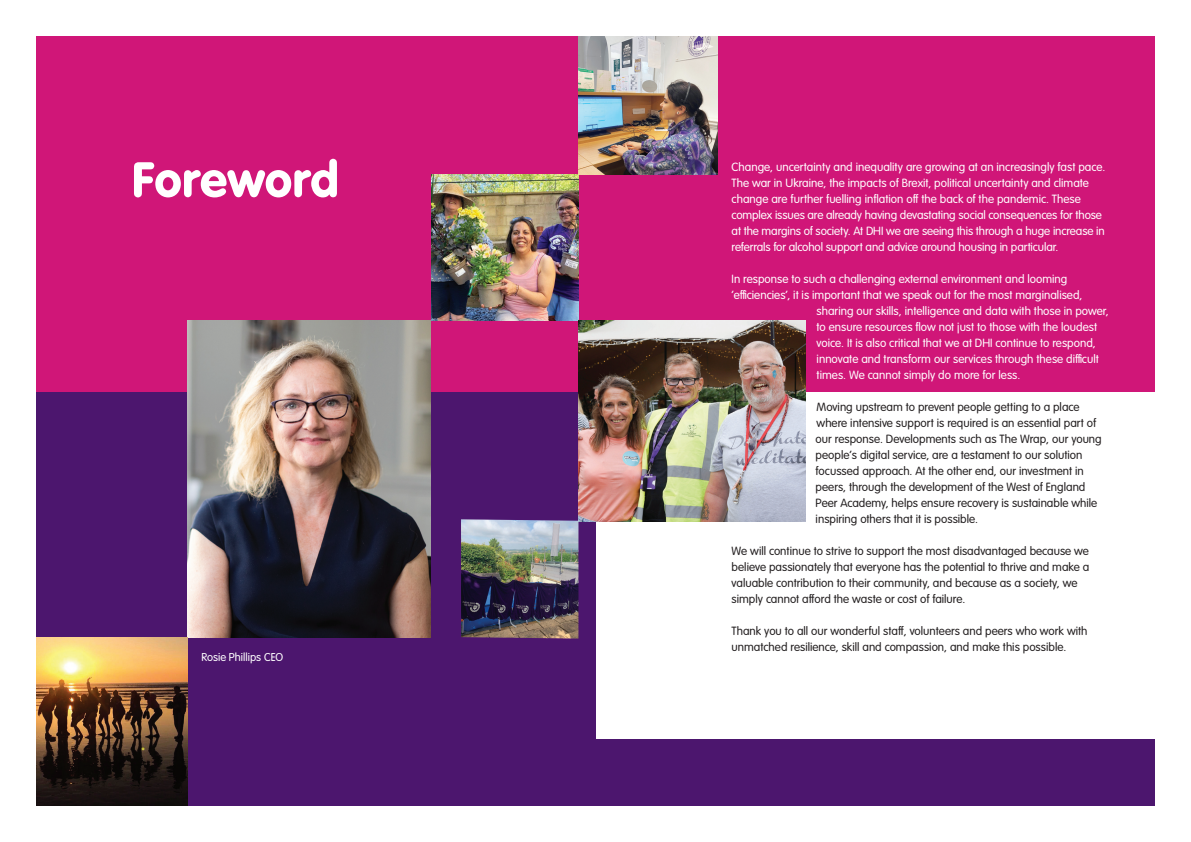
<style>
.page{position:relative;width:1191px;height:842px;background:#fff}
.page>*{position:absolute;margin:0;border:0;box-sizing:border-box;transform-origin:0 0}
.t1{font:52px "VAG Rundschrift D";letter-spacing:-.015em;color:#fff}
.t2{font:300 12.5px/16px "VAG Rundschrift D";color:#fff}
.t3{font:300 12.5px/16px "VAG Rundschrift D";color:#231f20}
.t4{font:300 12px "VAG Rundschrift D";color:#fff}
</style>
<div class="page">
<div style="left:573px;top:740px;width:582px;height:66px;background:#4c166e"></div>
<div style="left:36px;top:36px;width:559px;height:770px;background:#4c166e"></div>
<div style="left:36px;top:36px;width:1119px;height:355px;background:#d01678"></div>
<img style="left:187px;top:320px;width:244px;height:317px">
<img style="left:431px;top:174px;width:147px;height:146px">
<img style="left:36px;top:638px;width:151px;height:168px">
<img style="left:578px;top:320px;width:227px;height:201px">
<img style="left:578px;top:37px;width:139px;height:137px">
<img style="left:461px;top:519px;width:117px;height:120px">
<h1 class="t1" style="left:131px;top:149px;width:209px">Foreword</h1>
<p class="t2" style="left:731px;top:159px;width:375px">Change, uncertainty and inequality are growing at an increasingly fast pace.<br>The war in Ukraine, the impacts of Brexit, political uncertainty and climate change are further fuelling inflation off the back of the pandemic. These complex issues are already having devastating social consequences for those at the margins of society. At DHI we are seeing this through a huge increase in referrals for alcohol support and advice around housing in particular.</p>
<p class="t2" style="left:731px;top:271px;width:337px">In response to such a challenging external environment and looming</p>
<p class="t2" style="left:731px;top:287px;width:352px">‘efficiencies’, it is important that we speak out for the most marginalised,</p>
<p class="t2" style="left:816px;top:303px;width:294px">sharing our skills, intelligence and data with those in power,</p>
<p class="t2" style="left:816px;top:319px;width:282px">to ensure resources flow not just to those with the loudest</p>
<p class="t2" style="left:816px;top:335px;width:281px">voice. It is also critical that we at DHI continue to respond,</p>
<p class="t2" style="left:816px;top:351px;width:284px">innovate and transform our services through these difficult</p>
<p class="t2" style="left:816px;top:367px;width:205px">times. We cannot simply do more for less.</p>
<p class="t3" style="left:815px;top:399px;width:288px">Moving upstream to prevent people getting to a place where intensive support is required is an essential part of our response. Developments such as The Wrap, our young people’s digital service, are a testament to our solution focussed approach. At the other end, our investment in peers, through the development of the West of England Peer Academy, helps ensure recovery is sustainable while inspiring others that it is possible.</p>
<p class="t3" style="left:731px;top:543px;width:359px">We will continue to strive to support the most disadvantaged because we believe passionately that everyone has the potential to thrive and make a valuable contribution to their community, and because as a society, we simply cannot afford the waste or cost of failure.</p>
<p class="t3" style="left:731px;top:623px;width:357px">Thank you to all our wonderful staff, volunteers and peers who work with unmatched resilience, skill and compassion, and make this possible.</p>
<p class="t4" style="left:201px;top:650px;width:83px">Rosie Phillips CEO</p>
</div>
